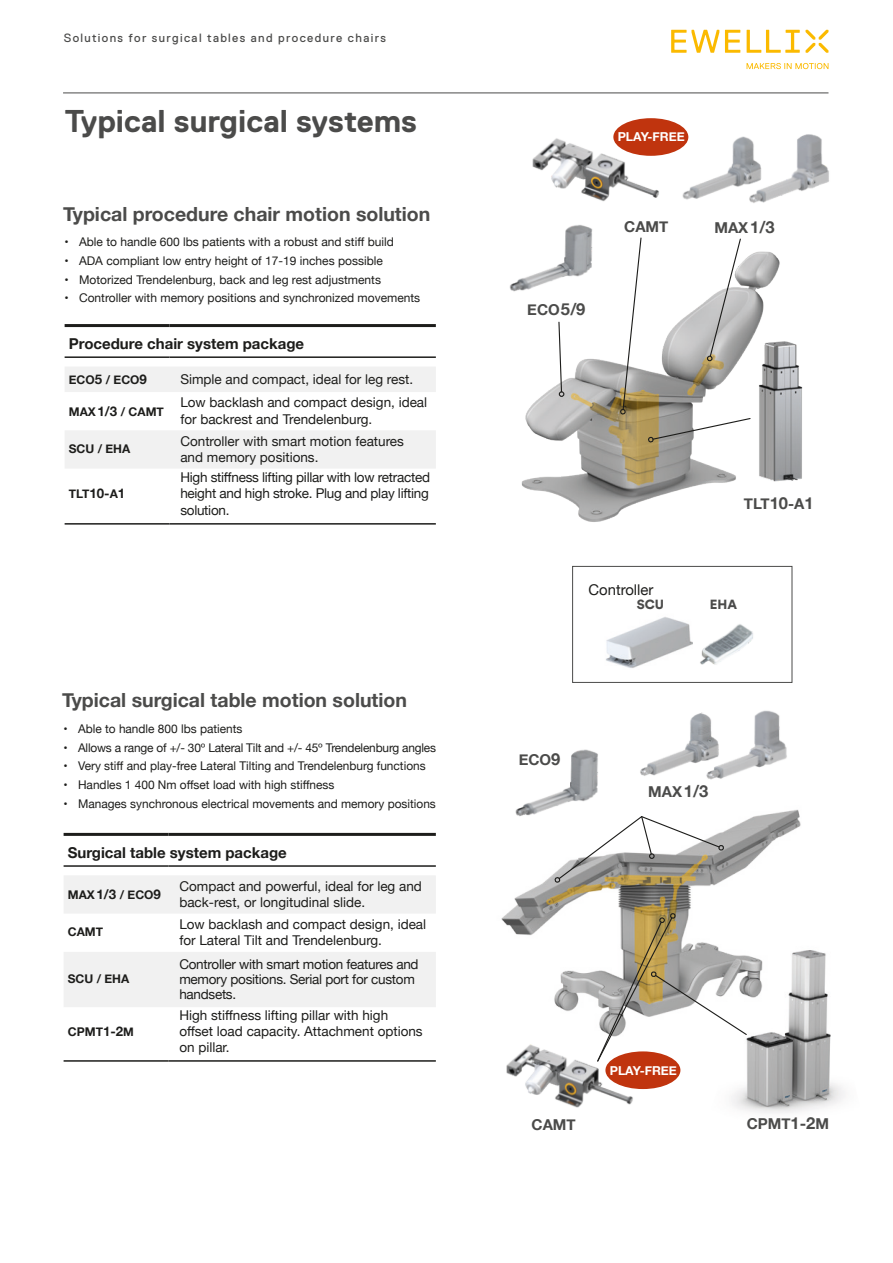
<style>
.page{position:relative;width:893px;height:1263px;background:#fff}
.page>*{position:absolute;margin:0;border:0;box-sizing:border-box;transform-origin:0 0}
.t1{font:700 31.5px "Replica";color:#4b4b4a}
.t2{font:700 19.5px "Helvetica Neue";color:#4b4b4a}
.t3{font:700 15px "Helvetica Neue";color:#1d1d1b}
.t4{font:700 15px "Helvetica Neue";color:#4b4b4a}
.t5{font:14.85px "Helvetica Neue";color:#1d1d1b}
.t6{font:13.5px/16.2px "Helvetica Neue";color:#1d1d1b}
.t7{font:13.5px/15px "Helvetica Neue";letter-spacing:-.02em;color:#1d1d1b}
.t8{font:900 13.2px "Circular Pro";color:#4b4b4a}
.t9{font:700 12.3px "Helvetica Neue";color:#fff}
.t10{font:12px "Helvetica Neue";color:#1d1d1b}
.t11{font:700 12px "Helvetica Neue";color:#1d1d1b}
.t12{font:12px "Replica";letter-spacing:.11em;color:#4b4b4a}
.s1{font-size:13.35px}
.s2{font-size:13.2px}
.s3{font-size:11.7px}
.s4{font-size:16.5px}
.s5{font-size:15.9px}
</style>
<div class="page">
<hr style="left:63px;top:93px;width:765px;height:1px;background:#4b4b4a">
<svg style="left:671px;top:30px;width:48px;height:23px"></svg>
<svg style="left:725px;top:30px;width:15px;height:23px"></svg>
<svg style="left:747px;top:63px;width:81px;height:6px"></svg>
<svg style="left:747px;top:30px;width:81px;height:23px"></svg>
<img style="left:501px;top:809px;width:300px;height:202px">
<img style="left:521px;top:251px;width:259px;height:271px">
<img style="left:731px;top:942px;width:114px;height:171px">
<img style="left:640px;top:740px;width:50px;height:36px">
<img style="left:690px;top:710px;width:97px;height:70px">
<img style="left:669px;top:136px;width:62px;height:64px">
<img style="left:731px;top:134px;width:98px;height:69px">
<svg style="left:65px;top:367px;width:371px;height:101px"></svg>
<hr style="left:65px;top:523px;width:104px;height:2px;background:#1d1d1b">
<hr style="left:169px;top:523px;width:267px;height:2px;background:#1d1d1b">
<hr style="left:65px;top:324px;width:104px;height:3px;background:#1d1d1b">
<hr style="left:169px;top:324px;width:267px;height:3px;background:#1d1d1b">
<hr style="left:65px;top:356px;width:104px;height:2px;background:#1d1d1b">
<hr style="left:169px;top:356px;width:267px;height:2px;background:#1d1d1b">
<svg style="left:64px;top:876px;width:372px;height:131px;fill:#f1f1f1"></svg>
<hr style="left:64px;top:833px;width:104px;height:3px;background:#1d1d1b">
<hr style="left:168px;top:833px;width:268px;height:3px;background:#1d1d1b">
<hr style="left:64px;top:1060px;width:104px;height:2px;background:#1d1d1b">
<hr style="left:168px;top:1060px;width:268px;height:2px;background:#1d1d1b">
<hr style="left:64px;top:865px;width:104px;height:2px;background:#1d1d1b">
<hr style="left:168px;top:865px;width:268px;height:2px;background:#1d1d1b">
<div style="left:572px;top:566px;width:220px;height:117px;border:1px solid #4b4b4a"></div>
<img style="left:510px;top:749px;width:97px;height:72px">
<img style="left:509px;top:225px;width:93px;height:71px">
<img style="left:606px;top:617px;width:84px;height:51px">
<img style="left:690px;top:624px;width:63px;height:41px">
<img style="left:747px;top:341px;width:56px;height:142px">
<svg style="left:619px;top:237px;width:132px;height:206px"></svg>
<svg style="left:558px;top:321px;width:6px;height:76px"></svg>
<svg style="left:596px;top:913px;width:152px;height:150px"></svg>
<svg style="left:554px;top:815px;width:171px;height:69px"></svg>
<img style="left:506px;top:1029px;width:132px;height:79px">
<div style="left:605px;top:1051px;width:75px;height:38px;background:#c0340e;border-radius:50%"></div>
<div style="left:613px;top:118px;width:75px;height:38px;background:#c0340e;border-radius:50%"></div>
<img style="left:532px;top:123px;width:132px;height:79px">
<p class="t12" style="left:64px;top:31px;width:324px">Solutions for surgical tables and procedure chairs</p>
<h1 class="t1" style="left:65px;top:104px;width:353px">Typical surgical systems</h1>
<h2 class="t2" style="left:63px;top:198px;width:369px">Typical procedure chair motion solution</h2>
<p class="t10" style="left:65px;top:233px;width:331px">• Able to handle 600 lbs patients with a robust and stiff build</p>
<p class="t10" style="left:65px;top:252px;width:320px">• ADA compliant low entry height of 17-19 inches possible</p>
<p class="t10" style="left:65px;top:271px;width:318px">• Motorized Trendelenburg, back and leg rest adjustments</p>
<p class="t10" style="left:65px;top:289px;width:357px">• Controller with memory positions and synchronized movements</p>
<p class="t3" style="left:69px;top:332px;width:237px">Procedure chair system package</p>
<p class="t11" style="left:69px;top:370px;width:80px">ECO<span class="s1">5</span> / ECO<span class="s1">9</span></p>
<p class="t6" style="left:180px;top:371px;width:234px">Simple and compact, ideal for leg rest.</p>
<p class="t11" style="left:69px;top:402px;width:96px">MAX<span class="s1">1/3</span> / CAMT</p>
<p class="t6" style="left:180px;top:395px;width:248px">Low backlash and compact design, ideal for backrest and Trendelenburg.</p>
<p class="t11" style="left:69px;top:439px;width:63px">SCU / EHA</p>
<p class="t6" style="left:180px;top:433px;width:225px">Controller with smart motion features and memory positions.</p>
<p class="t11" style="left:69px;top:485px;width:58px">TLT<span class="s1">10-</span>A<span class="s1">1</span></p>
<p class="t6" style="left:180px;top:470px;width:251px;text-align:justify">High stiffness lifting pillar with low retracted height and high stroke. Plug and play lifting solution.</p>
<h2 class="t2" style="left:62px;top:685px;width:346px">Typical surgical table motion solution</h2>
<p class="t10" style="left:64px;top:720px;width:180px">• Able to handle 800 lbs patients</p>
<p class="t10" style="left:64px;top:739px;width:374px">• Allows a range of +/- 30º Lateral Tilt and +/- 45º Trendelenburg angles</p>
<p class="t10" style="left:64px;top:757px;width:364px">• Very stiff and play-free Lateral Tilting and Trendelenburg functions</p>
<p class="t10" style="left:64px;top:776px;width:272px">• Handles 1 400 Nm offset load with high stiffness</p>
<p class="t10" style="left:64px;top:795px;width:374px">• Manages synchronous electrical movements and memory positions</p>
<p class="t3" style="left:68px;top:840px;width:220px">Surgical table system package</p>
<p class="t11" style="left:68px;top:885px;width:95px">MAX<span class="s1">1/3</span> / ECO<span class="s1">9</span></p>
<p class="t6" style="left:179px;top:878px;width:244px">Compact and powerful, ideal for leg and back-rest, or longitudinal slide.</p>
<p class="t11" style="left:68px;top:923px;width:37px">CAMT</p>
<p class="t6" style="left:179px;top:917px;width:248px">Low backlash and compact design, ideal for Lateral Tilt and Trendelenburg.</p>
<p class="t11" style="left:68px;top:969px;width:63px">SCU / EHA</p>
<p class="t7" style="left:179px;top:957px;width:241px">Controller with smart motion features and memory positions. Serial port for custom handsets.</p>
<p class="t11" style="left:68px;top:1022px;width:67px">CPMT<span class="s2">1-2</span><span class="s3">M</span></p>
<p class="t6" style="left:179px;top:1008px;width:245px">High stiffness lifting pillar with high offset load capacity. Attachment options on pillar.</p>
<p class="t9" style="left:618px;top:127px;width:69px">PLAY-FREE</p>
<p class="t4" style="left:527px;top:298px;width:60px">ECO<span class="s4">5/9</span></p>
<p class="t4" style="left:624px;top:215px;width:46px">CAMT</p>
<p class="t4" style="left:714px;top:216px;width:62px">MAX<span class="s4">1/3</span></p>
<p class="t4" style="left:744px;top:492px;width:71px">TLT<span class="s4">10</span>-A<span class="s4">1</span></p>
<p class="t5" style="left:589px;top:579px;width:66px">Controller</p>
<p class="t4" style="left:519px;top:748px;width:43px">ECO<span class="s4">9</span></p>
<p class="t8" style="left:637px;top:595px;width:29px">SCU</p>
<p class="t8" style="left:710px;top:595px;width:29px">EHA</p>
<p class="t4" style="left:648px;top:780px;width:62px">MAX<span class="s4">1/3</span></p>
<p class="t4" style="left:532px;top:1112px;width:46px">CAMT</p>
<p class="t9" style="left:610px;top:1060px;width:69px">PLAY-FREE</p>
<p class="t4" style="left:747px;top:1112px;width:84px">CPMT<span class="s4">1</span><span class="s5">-</span><span class="s4">2</span>M</p>
</div>
